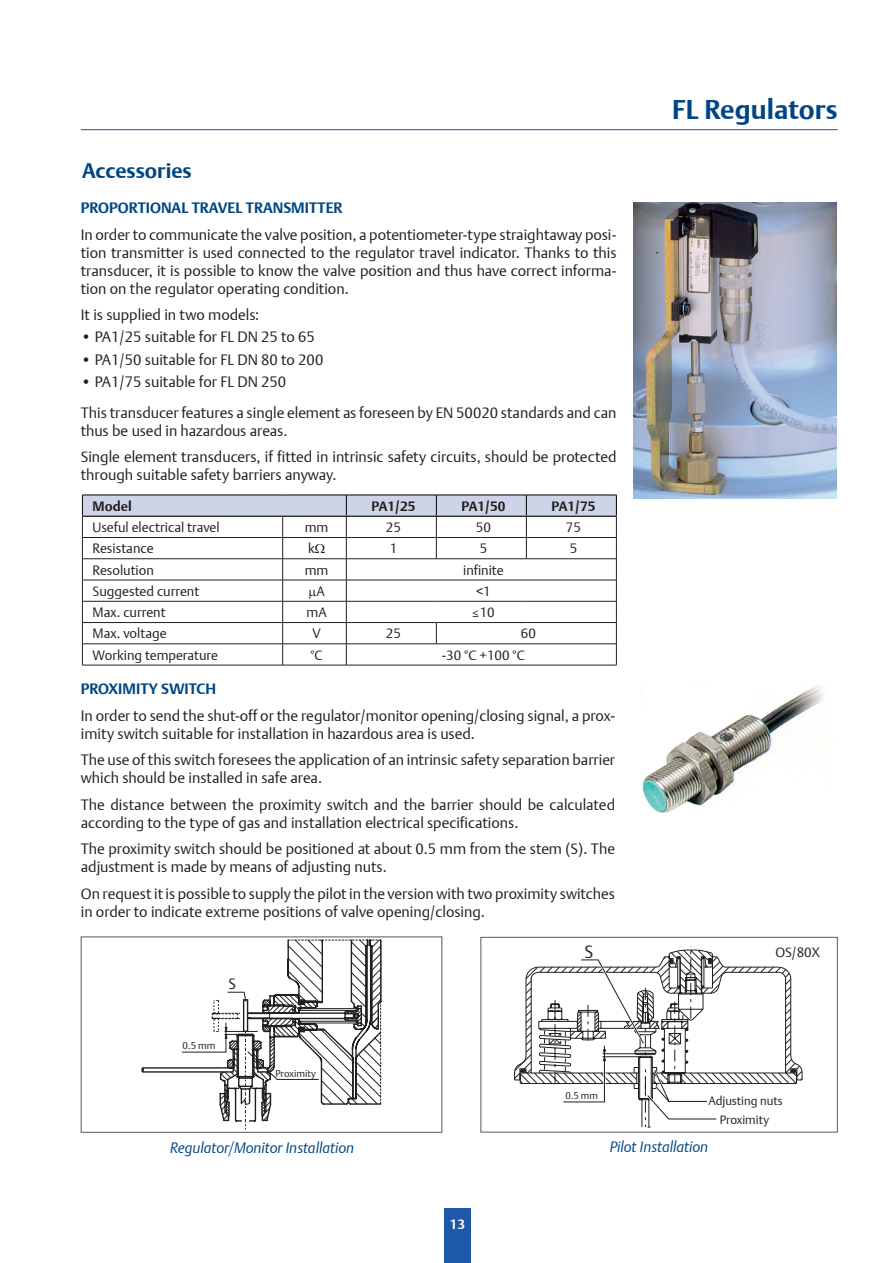
<style>
.page{position:relative;width:893px;height:1263px;background:#fff}
.page>*{position:absolute;margin:0;border:0;box-sizing:border-box;transform-origin:0 0}
.t1{font:700 27px "DTL Argo T";color:#004684}
.t2{font:700 21px "DTL Argo T";letter-spacing:-.005em;color:#004684}
.t3{font:17.55px "DTL Argo T Light";color:#231f20}
.t4{font:15px/18px "DTL Argo T Light";color:#231f20}
.t5{font:italic 15px "DTL Argo T Light";letter-spacing:-.005em;color:#004684}
.t6{font:700 15px "DTL Argo T";color:#004684}
.t7{font:14.85px "DTL Argo T Light";color:#231f20}
.t8{font:13.5px "DTL Argo T Light";color:#231f20}
.t9{font:700 13.5px "DTL Argo T";color:#231f20}
.t10{font:700 13.5px "DTL Argo T";color:#fff}
.t11{font:12px/19.2px "DTL Argo T Light";color:#231f20;text-align:center}
.t12{font:9.9px "DTL Argo T Light";color:#231f20}
.t13{font:9.75px "DTL Argo T Light";color:#231f20}
</style>
<div class="page">
<div style="left:444px;top:1209px;width:26px;height:54px;background:#1c59a9"></div>
<hr style="left:81px;top:129px;width:757px;height:1px;background:#2a4d9e">
<img style="left:634px;top:203px;width:203px;height:295px">
<svg style="left:514px;top:946px;width:289px;height:181px"></svg>
<div style="left:480px;top:937px;width:358px;height:195px;border:1px solid #57585a"></div>
<img style="left:642px;top:686px;width:182px;height:127px">
<svg style="left:141px;top:940px;width:241px;height:189px"></svg>
<div style="left:81px;top:936px;width:361px;height:197px;border:1px solid #57585a"></div>
<div style="left:707px;top:1092px;width:81px;height:16px;background:#fff"></div>
<hr style="left:82px;top:665px;width:201px;height:1px;background:#231f20">
<hr style="left:283px;top:665px;width:63px;height:1px;background:#231f20">
<hr style="left:346px;top:665px;width:90px;height:1px;background:#231f20">
<hr style="left:436px;top:665px;width:90px;height:1px;background:#231f20">
<hr style="left:526px;top:665px;width:91px;height:1px;background:#231f20">
<svg style="left:82px;top:495px;width:535px;height:170px"></svg>
<h2 class="t2" style="left:82px;top:158px;width:111px">Accessories</h2>
<p class="t6" style="left:81px;top:199px;width:263px">PROPORTIONAL TRAVEL TRANSMITTER</p>
<p class="t4" style="left:81px;top:225px;width:537px;text-align:justify">In order to communicate the valve position, a potentiometer-type straightaway posi&shy;tion transmitter is used connected to the regulator travel indicator. Thanks to this transducer, it is possible to know the valve position and thus have correct informa&shy;tion on the regulator operating condition.</p>
<p class="t4" style="left:81px;top:306px;width:180px">It is supplied in two models:</p>
<p class="t4" style="left:81px;top:328px;width:236px">• PA1/25 suitable for FL DN 25 to 65</p>
<p class="t4" style="left:81px;top:350px;width:244px">• PA1/50 suitable for FL DN 80 to 200</p>
<p class="t4" style="left:81px;top:366px;width:537px;line-height:30.8px">• PA1/75 suitable for FL DN 250<br>This transducer features a single element as foreseen by EN 50020 standards and can</p>
<p class="t4" style="left:81px;top:417px;width:537px;line-height:26.5px">thus be used in hazardous areas.<br>Single element transducers, if fitted in intrinsic safety circuits, should be protected</p>
<p class="t4" style="left:81px;top:466px;width:257px">through suitable safety barriers anyway.</p>
<p class="t9" style="left:93px;top:498px;width:41px">Model</p>
<p class="t9" style="left:372px;top:498px;width:45px">PA1/25</p>
<p class="t9" style="left:462px;top:498px;width:45px">PA1/50</p>
<p class="t9" style="left:552px;top:498px;width:45px">PA1/75</p>
<p class="t8" style="left:93px;top:519px;width:128px">Useful electrical travel</p>
<p class="t8" style="left:305px;top:519px;width:25px">mm</p>
<p class="t8" style="left:386px;top:519px;width:17px">25</p>
<p class="t8" style="left:476px;top:519px;width:17px">50</p>
<p class="t8" style="left:566px;top:519px;width:17px">75</p>
<p class="t8" style="left:93px;top:540px;width:63px">Resistance</p>
<p class="t8" style="left:308px;top:540px;width:8px">k</p>
<p class="t8" style="left:390px;top:540px;width:9px">1</p>
<p class="t8" style="left:480px;top:540px;width:9px">5</p>
<p class="t8" style="left:570px;top:540px;width:9px">5</p>
<p class="t8" style="left:93px;top:562px;width:63px">Resolution</p>
<p class="t8" style="left:305px;top:562px;width:25px">mm</p>
<p class="t8" style="left:463px;top:562px;width:42px">infinite</p>
<p class="t8" style="left:93px;top:583px;width:108px">Suggested current</p>
<p class="t8" style="left:316px;top:583px;width:10px">A</p>
<p class="t8" style="left:476px;top:583px;width:16px">&lt;1</p>
<p class="t8" style="left:93px;top:604px;width:74px">Max. current</p>
<p class="t8" style="left:307px;top:604px;width:22px">mA</p>
<p class="t8" style="left:472px;top:604px;width:24px">≤10</p>
<p class="t8" style="left:93px;top:626px;width:76px">Max. voltage</p>
<p class="t8" style="left:312px;top:626px;width:10px">V</p>
<p class="t8" style="left:386px;top:626px;width:17px">25</p>
<p class="t8" style="left:521px;top:626px;width:17px">60</p>
<p class="t8" style="left:93px;top:647px;width:127px">Working temperature</p>
<p class="t8" style="left:310px;top:647px;width:14px">°C</p>
<p class="t8" style="left:442px;top:647px;width:85px">-30 °C +100 °C</p>
<p class="t6" style="left:81px;top:680px;width:137px">PROXIMITY SWITCH</p>
<p class="t4" style="left:81px;top:706px;width:536px">In order to send the shut-off or the regulator/monitor opening/closing signal, a prox&shy;imity switch suitable for installation in hazardous area is used.</p>
<p class="t4" style="left:81px;top:751px;width:536px">The use of this switch foresees the application of an intrinsic safety separation barrier which should be installed in safe area.</p>
<p class="t4" style="left:81px;top:795px;width:536px">The distance between the proximity switch and the barrier should be calculated according to the type of gas and installation electrical specifications.</p>
<p class="t4" style="left:81px;top:840px;width:536px">The proximity switch should be positioned at about 0.5 mm from the stem (S). The adjustment is made by means of adjusting nuts.</p>
<p class="t4" style="left:81px;top:884px;width:536px">On request it is possible to supply the pilot in the version with two proximity switches in order to indicate extreme positions of valve opening/closing.</p>
<p class="t7" style="left:228px;top:975px;width:9px">S</p>
<p class="t12" style="left:183px;top:1040px;width:34px">0.5 mm</p>
<p class="t12" style="left:275px;top:1067px;width:42px">Proximity</p>
<p class="t3" style="left:585px;top:941px;width:10px">S</p>
<p class="t13" style="left:565px;top:1090px;width:34px">0.5 mm</p>
<h1 class="t1" style="left:672px;top:94px;width:167px">FL Regulators</h1>
<p class="t8" style="left:775px;top:944px;width:46px">OS/80X</p>
<p class="t11" style="left:708px;top:1091px;width:76px">Adjusting nuts<br>Proximity</p>
<p class="t5" style="left:170px;top:1139px;width:185px">Regulator/Monitor Installation</p>
<p class="t10" style="left:450px;top:1216px;width:17px">13</p>
<p class="t5" style="left:610px;top:1138px;width:100px">Pilot Installation</p>
</div>
